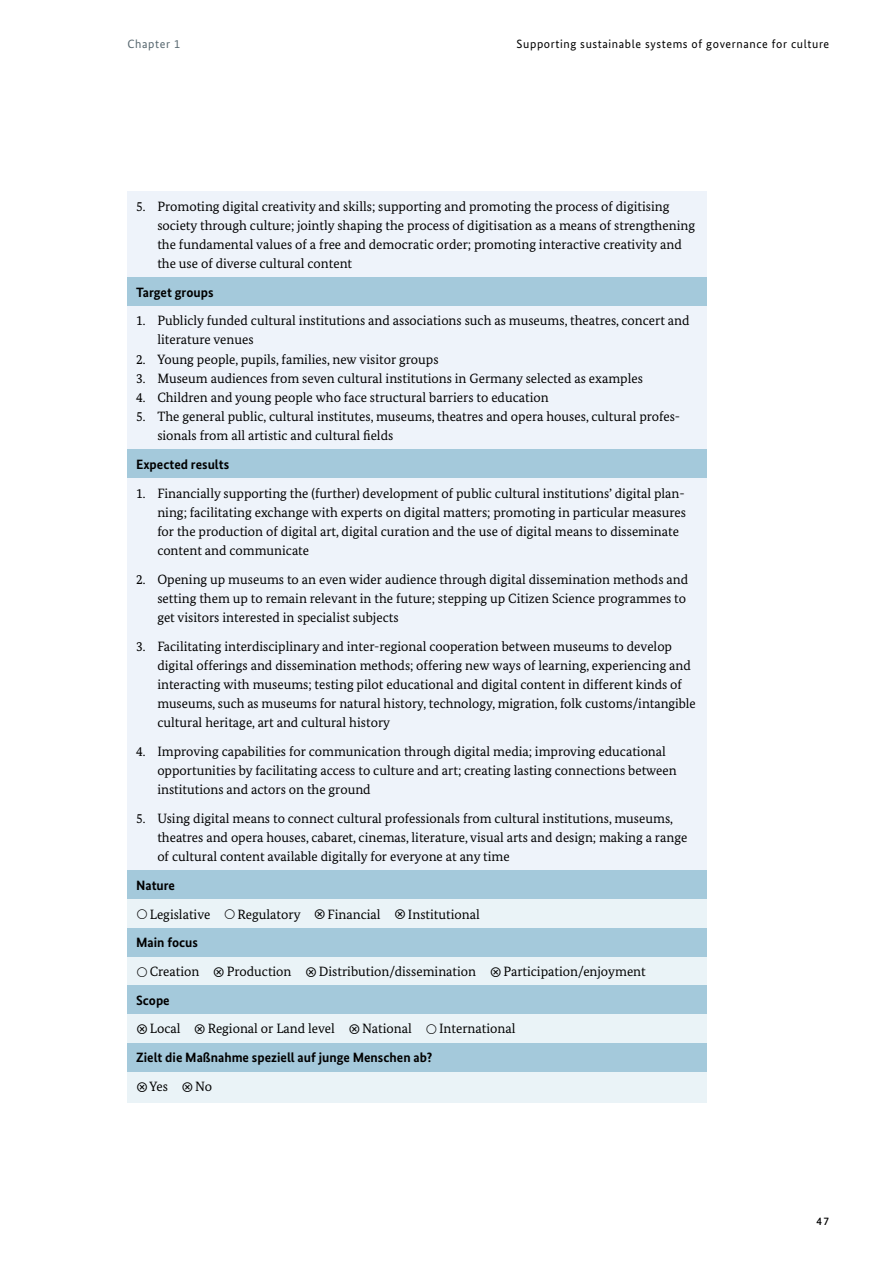
<style>
.page{position:relative;width:893px;height:1263px;background:#fff}
.page>*{position:absolute;margin:0;border:0;box-sizing:border-box;transform-origin:0 0}
.Formate_deutsch_Formate_Schattierungen_P{font:13.5px/19.2px "Bundes Serif";color:#000}
.Formate_deutsch_Formate_Schattierungen_P-2{font:700 13.5px "Bundes Sans";color:#000}
.t1{font:12px "Bundes Sans";letter-spacing:.05em;color:#000}
.t2{font:12px "Bundes Sans";letter-spacing:.05em;color:#57676f}
.t3{font:500 11.25px "Bundes Sans";color:#000}
</style>
<div class="page">
<div style="left:128px;top:192px;width:579px;height:87px;background:#eef3fa"></div>
<div style="left:128px;top:277px;width:579px;height:30px;background:#a4c9db"></div>
<div style="left:128px;top:306px;width:579px;height:146px;background:#eef3fa"></div>
<div style="left:128px;top:449px;width:579px;height:30px;background:#a4c9db"></div>
<div style="left:128px;top:479px;width:579px;height:394px;background:#eef3fa"></div>
<div style="left:128px;top:870px;width:579px;height:30px;background:#a4c9db"></div>
<div style="left:128px;top:899px;width:579px;height:31px;background:#eaf3f7"></div>
<div style="left:128px;top:928px;width:579px;height:29px;background:#a4c9db"></div>
<div style="left:128px;top:957px;width:579px;height:30px;background:#eaf3f7"></div>
<div style="left:128px;top:985px;width:579px;height:30px;background:#a4c9db"></div>
<div style="left:128px;top:1014px;width:579px;height:31px;background:#eaf3f7"></div>
<div style="left:128px;top:1043px;width:579px;height:29px;background:#a4c9db"></div>
<div style="left:128px;top:1072px;width:579px;height:30px;background:#eaf3f7"></div>
<p class="t2" style="left:128px;top:36px;width:54px">Chapter 1</p>
<p class="t1" style="left:517px;top:36px;width:314px">Supporting sustainable systems of governance for culture</p>
<p class="Formate_deutsch_Formate_Schattierungen_P" style="left:157px;top:196px;width:539px;text-indent:-21px">5. Promoting digital creativity and skills; supporting and promoting the process of digitising society through culture; jointly shaping the process of digitisation as a means of strengthening the fundamental values of a free and democratic order; promoting interactive creativity and the use of diverse cultural content</p>
<p class="Formate_deutsch_Formate_Schattierungen_P-2" style="left:136px;top:284px;width:79px">Target groups</p>
<p class="Formate_deutsch_Formate_Schattierungen_P" style="left:157px;top:311px;width:534px;text-indent:-21px">1. Publicly funded cultural institutions and associations such as museums, theatres, concert and literature venues</p>
<p class="Formate_deutsch_Formate_Schattierungen_P" style="left:136px;top:349px;width:304px">2. Young people, pupils, families, new visitor groups</p>
<p class="Formate_deutsch_Formate_Schattierungen_P" style="left:136px;top:368px;width:508px">3. Museum audiences from seven cultural institutions in Germany selected as examples</p>
<p class="Formate_deutsch_Formate_Schattierungen_P" style="left:136px;top:387px;width:414px">4. Children and young people who face structural barriers to education</p>
<p class="Formate_deutsch_Formate_Schattierungen_P" style="left:157px;top:407px;width:524px;text-indent:-21px">5. The general public, cultural institutes, museums, theatres and opera houses, cultural profes&shy;sionals from all artistic and cultural fields</p>
<p class="Formate_deutsch_Formate_Schattierungen_P-2" style="left:136px;top:456px;width:95px">Expected results</p>
<p class="Formate_deutsch_Formate_Schattierungen_P" style="left:157px;top:483px;width:530px;text-indent:-21px">1. Financially supporting the (further) development of public cultural institutions’ digital plan&shy;ning; facilitating exchange with experts on digital matters; promoting in particular measures for the production of digital art, digital curation and the use of digital means to disseminate content and communicate</p>
<p class="Formate_deutsch_Formate_Schattierungen_P" style="left:157px;top:569px;width:532px;text-indent:-21px">2. Opening up museums to an even wider audience through digital dissemination methods and setting them up to remain relevant in the future; stepping up Citizen Science programmes to get visitors interested in specialist subjects</p>
<p class="Formate_deutsch_Formate_Schattierungen_P" style="left:157px;top:636px;width:540px;text-indent:-21px">3. Facilitating interdisciplinary and inter-regional cooperation between museums to develop digital offerings and dissemination methods; offering new ways of learning, experiencing and interacting with museums; testing pilot educational and digital content in different kinds of museums, such as museums for natural history, technology, migration, folk customs/intangible cultural heritage, art and cultural history</p>
<p class="Formate_deutsch_Formate_Schattierungen_P" style="left:157px;top:741px;width:521px;text-indent:-21px">4. Improving capabilities for communication through digital media; improving educational opportunities by facilitating access to culture and art; creating lasting connections between institutions and actors on the ground</p>
<p class="Formate_deutsch_Formate_Schattierungen_P" style="left:157px;top:808px;width:531px;text-indent:-21px">5. Using digital means to connect cultural professionals from cultural institutions, museums, theatres and opera houses, cabaret, cinemas, literature, visual arts and design; making a range of cultural content available digitally for everyone at any time</p>
<p class="Formate_deutsch_Formate_Schattierungen_P-2" style="left:136px;top:877px;width:41px">Nature</p>
<p class="Formate_deutsch_Formate_Schattierungen_P" style="left:150px;top:904px;width:62px">Legislative</p>
<p class="Formate_deutsch_Formate_Schattierungen_P" style="left:238px;top:904px;width:65px">Regulatory</p>
<p class="Formate_deutsch_Formate_Schattierungen_P" style="left:328px;top:904px;width:55px">Financial</p>
<p class="Formate_deutsch_Formate_Schattierungen_P" style="left:408px;top:904px;width:73px">Institutional</p>
<p class="Formate_deutsch_Formate_Schattierungen_P-2" style="left:136px;top:934px;width:63px">Main focus</p>
<p class="Formate_deutsch_Formate_Schattierungen_P" style="left:150px;top:961px;width:51px">Creation</p>
<p class="Formate_deutsch_Formate_Schattierungen_P" style="left:227px;top:961px;width:66px">Production</p>
<p class="Formate_deutsch_Formate_Schattierungen_P" style="left:319px;top:961px;width:159px">Distribution/dissemination</p>
<p class="Formate_deutsch_Formate_Schattierungen_P" style="left:503px;top:961px;width:144px">Participation/enjoyment</p>
<p class="Formate_deutsch_Formate_Schattierungen_P-2" style="left:136px;top:992px;width:35px">Scope</p>
<p class="Formate_deutsch_Formate_Schattierungen_P" style="left:150px;top:1019px;width:32px">Local</p>
<p class="Formate_deutsch_Formate_Schattierungen_P" style="left:208px;top:1019px;width:129px">Regional or Land level</p>
<p class="Formate_deutsch_Formate_Schattierungen_P" style="left:362px;top:1019px;width:51px">National</p>
<p class="Formate_deutsch_Formate_Schattierungen_P" style="left:439px;top:1019px;width:78px">International</p>
<p class="Formate_deutsch_Formate_Schattierungen_P-2" style="left:136px;top:1049px;width:298px">Zielt die Maßnahme speziell auf junge Menschen ab?</p>
<p class="Formate_deutsch_Formate_Schattierungen_P" style="left:149px;top:1076px;width:20px">Yes</p>
<p class="Formate_deutsch_Formate_Schattierungen_P" style="left:195px;top:1076px;width:19px">No</p>
<p class="t3" style="left:816px;top:1214px;width:14px">47</p>
</div>
